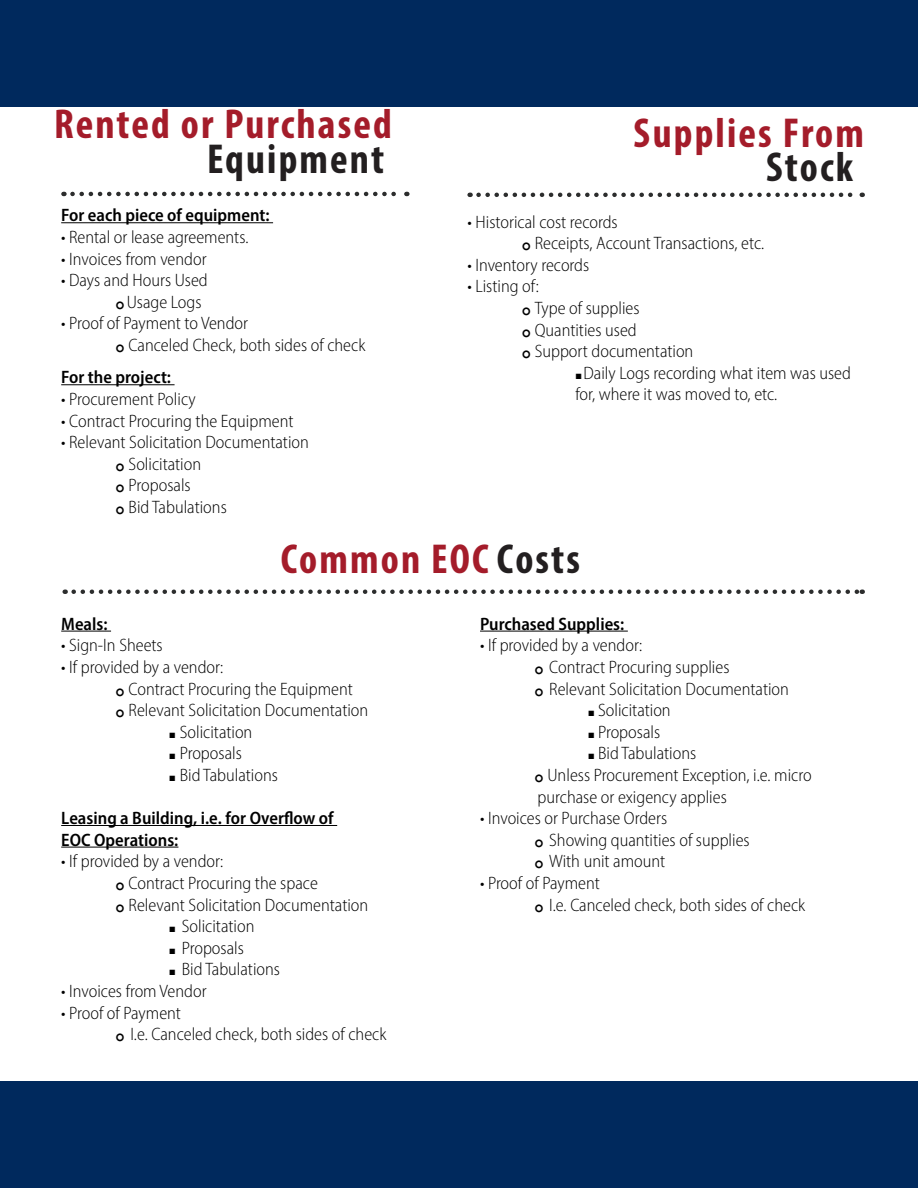
<style>
.page{position:relative;width:918px;height:1188px;background:#fff}
.page>*{position:absolute;margin:0;border:0;box-sizing:border-box;transform-origin:0 0}
.Title_3{font:42px "Myriad Variable Concept";letter-spacing:.13em;color:#a41c2a}
.Title_3-2{font:42px "Myriad Variable Concept";letter-spacing:.13em;color:#231f20}
.Slogan_2{font:18px/21.6px "Myriad Variable Concept";letter-spacing:.11em;color:#000}
.Slogan_2-2{font:18px "Myriad Variable Concept";letter-spacing:.085em;color:#000}
.Slogan_2-3{font:18px "Myriad Variable Concept";letter-spacing:.15em;color:#000}
.Slogan_2-4{font:18px "Myriad Variable Concept";letter-spacing:.06em;color:#000}
.Slogan_2-5{font:18px "Myriad Variable Concept";letter-spacing:.145em;color:#000}
.Slogan_2-6{font:18px "Myriad Variable Concept";letter-spacing:.075em;color:#000}
.s1{color:#231f20}
</style>
<div class="page">
<div style="left:0;top:0;width:918px;height:107px;background:#00295d"></div>
<div style="left:0;top:1081px;width:918px;height:107px;background:#00295d"></div>
<hr style="left:61px;top:222px;width:212px;height:1px;background:#000">
<hr style="left:61px;top:384px;width:114px;height:1px;background:#000">
<svg style="left:72px;top:192px;width:335px;height:4px"></svg>
<svg style="left:479px;top:193px;width:384px;height:4px"></svg>
<svg style="left:74px;top:590px;width:789px;height:4px"></svg>
<hr style="left:61px;top:631px;width:50px;height:1px;background:#000">
<hr style="left:61px;top:825px;width:276px;height:1px;background:#000">
<hr style="left:61px;top:847px;width:117px;height:1px;background:#000">
<hr style="left:480px;top:631px;width:148px;height:1px;background:#000">
<p class="Title_3" style="left:54px;top:99px;width:336px">Rented or Purchased</p>
<p class="Title_3-2" style="left:207px;top:135px;width:175px">Equipment</p>
<p class="Slogan_2-3" style="left:61px;top:205px;width:209px">For each piece of equipment:</p>
<p class="Slogan_2" style="left:61px;top:226px;width:189px">• Rental or lease agreements.</p>
<p class="Slogan_2" style="left:61px;top:248px;width:146px">• Invoices from vendor</p>
<p class="Slogan_2" style="left:61px;top:269px;width:146px">• Days and Hours Used</p>
<p class="Slogan_2" style="left:127px;top:291px;width:75px">Usage Logs</p>
<p class="Slogan_2" style="left:61px;top:313px;width:187px">• Proof of Payment to Vendor</p>
<p class="Slogan_2" style="left:129px;top:334px;width:237px">Canceled Check, both sides of check</p>
<p class="Slogan_2-5" style="left:61px;top:367px;width:110px">For the project:</p>
<p class="Slogan_2" style="left:61px;top:388px;width:135px">• Procurement Policy</p>
<p class="Slogan_2" style="left:61px;top:410px;width:233px">• Contract Procuring the Equipment</p>
<p class="Slogan_2" style="left:61px;top:431px;width:247px">• Relevant Solicitation Documentation</p>
<p class="Slogan_2-4" style="left:129px;top:453px;width:72px">Solicitation</p>
<p class="Slogan_2-2" style="left:129px;top:475px;width:62px">Proposals</p>
<p class="Slogan_2-2" style="left:129px;top:496px;width:98px">Bid Tabulations</p>
<p class="Title_3" style="left:634px;top:109px;width:228px">Supplies From</p>
<p class="Title_3-2" style="left:766px;top:142px;width:85px">Stock</p>
<p class="Slogan_2" style="left:467px;top:211px;width:151px">• Historical cost records</p>
<p class="Slogan_2" style="left:535px;top:232px;width:231px">Receipts, Account Transactions, etc.</p>
<p class="Slogan_2" style="left:467px;top:254px;width:122px">• Inventory records</p>
<p class="Slogan_2-6" style="left:467px;top:276px;width:73px">• Listing of:</p>
<p class="Slogan_2" style="left:535px;top:297px;width:105px">Type of supplies</p>
<p class="Slogan_2" style="left:535px;top:319px;width:101px">Quantities used</p>
<p class="Slogan_2" style="left:535px;top:340px;width:158px">Support documentation</p>
<p class="Slogan_2" style="left:575px;top:362px;width:275px">■ Daily Logs recording what item was used for, where it was moved to, etc.</p>
<p class="Title_3" style="left:281px;top:535px;width:298px">Common EOC<span class="s1">Costs</span></p>
<p class="Slogan_2" style="left:61px;top:613px;width:47px">Meals:</p>
<p class="Slogan_2-2" style="left:61px;top:635px;width:102px">• Sign-In Sheets</p>
<p class="Slogan_2" style="left:61px;top:656px;width:164px">• If provided by a vendor:</p>
<p class="Slogan_2" style="left:129px;top:678px;width:225px">Contract Procuring the Equipment</p>
<p class="Slogan_2" style="left:129px;top:699px;width:239px">Relevant Solicitation Documentation</p>
<p class="Slogan_2-4" style="left:169px;top:721px;width:83px">■ Solicitation</p>
<p class="Slogan_2-2" style="left:169px;top:743px;width:73px">■ Proposals</p>
<p class="Slogan_2-2" style="left:169px;top:764px;width:109px">■ Bid Tabulations</p>
<p class="Slogan_2-3" style="left:61px;top:808px;width:272px">Leasing a Building, i.e. for Overflow of</p>
<p class="Slogan_2-3" style="left:61px;top:829px;width:118px">EOC Operations:</p>
<p class="Slogan_2" style="left:61px;top:851px;width:164px">• If provided by a vendor:</p>
<p class="Slogan_2" style="left:129px;top:872px;width:189px">Contract Procuring the space</p>
<p class="Slogan_2" style="left:129px;top:894px;width:239px">Relevant Solicitation Documentation</p>
<p class="Slogan_2-4" style="left:169px;top:916px;width:85px">■ Solicitation</p>
<p class="Slogan_2-2" style="left:169px;top:937px;width:75px">■ Proposals</p>
<p class="Slogan_2-2" style="left:169px;top:959px;width:111px">■ Bid Tabulations</p>
<p class="Slogan_2" style="left:61px;top:980px;width:146px">• Invoices from Vendor</p>
<p class="Slogan_2" style="left:61px;top:1002px;width:120px">• Proof of Payment</p>
<p class="Slogan_2" style="left:130px;top:1023px;width:256px">I.e. Canceled check, both sides of check</p>
<p class="Slogan_2-5" style="left:480px;top:613px;width:145px">Purchased Supplies:</p>
<p class="Slogan_2" style="left:480px;top:635px;width:164px">• If provided by a vendor:</p>
<p class="Slogan_2" style="left:549px;top:656px;width:180px">Contract Procuring supplies</p>
<p class="Slogan_2" style="left:549px;top:678px;width:239px">Relevant Solicitation Documentation</p>
<p class="Slogan_2-4" style="left:588px;top:700px;width:82px">■ Solicitation</p>
<p class="Slogan_2-2" style="left:588px;top:721px;width:72px">■ Proposals</p>
<p class="Slogan_2-2" style="left:588px;top:743px;width:108px">■ Bid Tabulations</p>
<p class="Slogan_2" style="left:547px;top:764px;width:263px">Unless Procurement Exception, i.e. micro</p>
<p class="Slogan_2" style="left:538px;top:786px;width:189px">purchase or exigency applies</p>
<p class="Slogan_2" style="left:480px;top:807px;width:187px">• Invoices or Purchase Orders</p>
<p class="Slogan_2" style="left:549px;top:829px;width:201px">Showing quantities of supplies</p>
<p class="Slogan_2" style="left:549px;top:851px;width:116px">With unit amount</p>
<p class="Slogan_2" style="left:480px;top:872px;width:120px">• Proof of Payment</p>
<p class="Slogan_2" style="left:549px;top:894px;width:256px">I.e. Canceled check, both sides of check</p>
</div>
